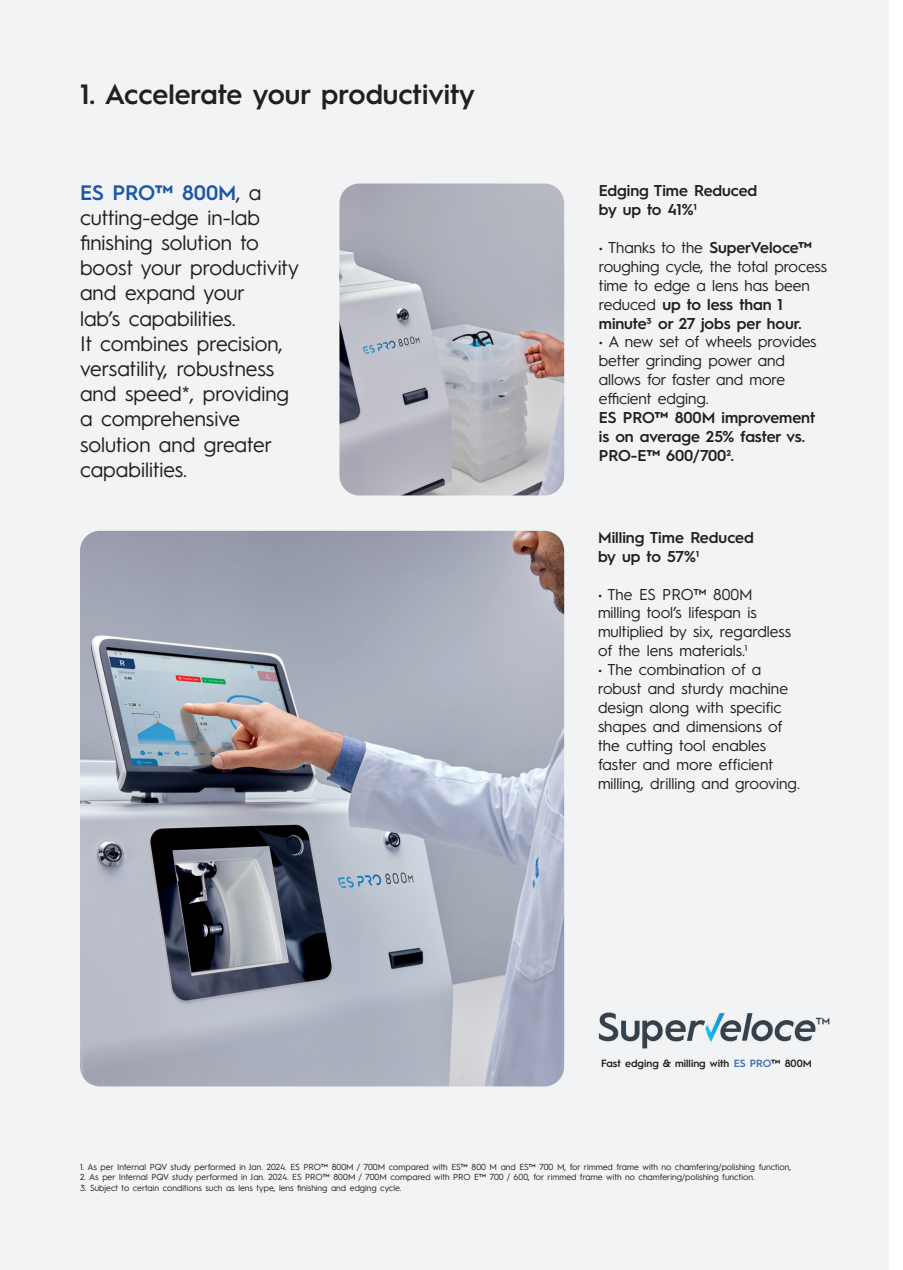
<style>
.page{position:relative;width:903px;height:1270px;background:#fff}
.page>*{position:absolute;margin:0;border:0;box-sizing:border-box;transform-origin:0 0}
.t1{font:600 28px "Hurme Geometric Sans 1";color:#231f20}
.t2{font:21px/25.2px "Hurme Geometric Sans 1";color:#231f20}
.t3{font:17.5px "Hurme Geometric Sans 1";color:#35424c}
.t4{font:15.75px/18.9px "Hurme Geometric Sans 1";color:#231f20}
.t5{font:600 15.75px/18.9px "Hurme Geometric Sans 1";letter-spacing:-.005em;color:#231f20}
.t6{font:600 10.5px "Hurme Geometric Sans 1";color:#231f20}
.t7{font:8.75px "Hurme Geometric Sans 1";color:#231f20}
.s1{font-weight:600;color:#1d57a7}
.s2{font-weight:600}
.s3{color:#3c6db5}
</style>
<div class="page">
<div style="left:0;top:0;width:888px;height:1270px;background:#f2f3f4"></div>
<img style="left:339px;top:184px;width:225px;height:311px">
<img style="left:80px;top:531px;width:484px;height:555px">
<img style="left:598px;top:1012px;width:218px;height:37px">
<h1 class="t1" style="left:80px;top:74px;width:396px">1. Accelerate your productivity</h1>
<p class="t2" style="left:80px;top:178px;width:220px"><span class="s1">ES PRO™ 800M</span>, a cutting-edge in-lab finishing solution to boost your productivity and expand your<br>lab’s capabilities.<br>It combines precision, versatility, robustness and speed*, providing a comprehensive solution and greater capabilities.</p>
<p class="t5" style="left:599px;top:180px;width:160px">Edging Time Reduced by up to 41%¹</p>
<p class="t4" style="left:599px;top:237px;width:230px">• Thanks to the <span class="s2">SuperVeloce™ </span>roughing cycle, the total process time to edge a lens has been reduced <span class="s2">up to less than 1 minute³ or 27 jobs per hour.</span></p>
<p class="t4" style="left:599px;top:331px;width:219px">• A new set of wheels provides better grinding power and allows for faster and more efficient edging.</p>
<p class="t5" style="left:599px;top:407px;width:218px">ES PRO™ 800M improvement is on average 25% faster vs.<br>PRO-E™ 600/700².</p>
<p class="t5" style="left:598px;top:527px;width:157px">Milling Time Reduced by up to 57%¹</p>
<p class="t4" style="left:598px;top:584px;width:195px">• The ES PRO™ 800M milling tool’s lifespan is multiplied by six, regardless of the lens materials.¹</p>
<p class="t4" style="left:598px;top:659px;width:204px">• The combination of a robust and sturdy machine design along with specific shapes and dimensions of the cutting tool enables faster and more efficient milling, drilling and grooving.</p>
<p class="t3" style="left:816px;top:1012px;width:16px">™</p>
<p class="t6" style="left:601px;top:1056px;width:212px">Fast edging &amp; milling with <span class="s3">ES PRO</span>™ 800M</p>
<p class="t7" style="left:80px;top:1160px;width:713px">1. As per Internal PQV study performed in Jan. 2024. ES PRO™ 800M / 700M compared with ES™ 800 M and ES™ 700 M, for rimmed frame with no chamfering/polishing function,</p>
<p class="t7" style="left:80px;top:1171px;width:676px">2. As per Internal PQV study performed in Jan. 2024. ES PRO™ 800M / 700M compared with PRO E™ 700 / 600, for rimmed frame with no chamfering/polishing function.</p>
<p class="t7" style="left:80px;top:1181px;width:323px">3. Subject to certain conditions such as lens type, lens finishing and edging cycle.</p>
</div>
